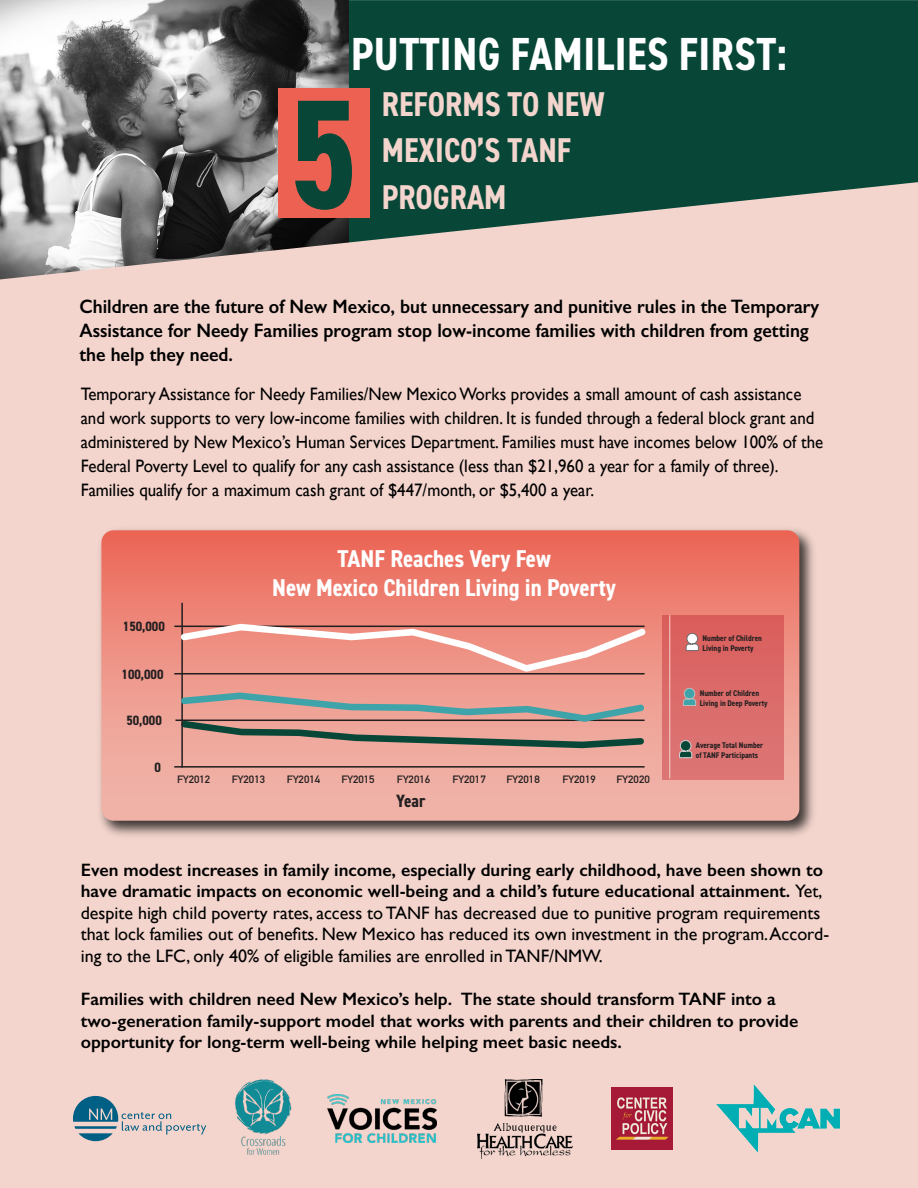
<style>
.page{position:relative;width:918px;height:1188px;background:#fff}
.page>*{position:absolute;margin:0;border:0;box-sizing:border-box;transform-origin:0 0}
.t1{font:700 condensed 156px "DIN2014";color:#084738;scale:.94 1}
.t2{font:700 condensed 46.5px "DIN2014";letter-spacing:.01em;color:#fff;scale:.94 1}
.t3{font:700 condensed 34.5px/46.5px "DIN2014";color:#f3d5cd;scale:.94 1}
.t4{font:700 condensed 24.45px/29.2px "DIN2014";color:#fff;text-align:center}
.t5{font:600 19.5px/24px "Gill Sans";color:#000;scale:.94 1}
.t6{font:18px/24px "Gill Sans";color:#000;scale:.94 1}
.t7{font:18px/21.6px "Gill Sans";color:#000}
.t8{font:600 18px/21.6px "Gill Sans";color:#000}
.t9{font:700 condensed 17.85px "DIN2014";color:#231f20}
.t10{font:700 condensed 13.5px "DIN2014";color:#231f20}
.t11{font:700 10.5px "DIN Alternate";color:#231f20;scale:1.07 1}
.t12{font:700 condensed 8.25px/9.9px "DIN2014";color:#231f20}
.s1{font-weight:600}
</style>
<div class="page">
<div style="left:348px;top:0;width:570px;height:182px;background:#084738"></div>
<img style="left:0;top:0;width:348px;height:182px">
<div style="left:279px;top:89px;width:91px;height:129px;background:#ed6152"></div>
<div style="left:0;top:182px;width:918px;height:1006px;background:#f3d5cd"></div>
<img style="left:94px;top:523px;width:727px;height:319px">
<svg style="left:101px;top:530px;width:698px;height:291px;background:#ed8f82"></svg>
<hr style="left:174px;top:626px;width:471px;height:1px;background:#231f20">
<hr style="left:174px;top:673px;width:471px;height:2px;background:#231f20">
<hr style="left:175px;top:720px;width:470px;height:1px;background:#231f20">
<hr style="left:174px;top:766px;width:471px;height:2px;background:#231f20">
<hr style="left:181px;top:603px;width:2px;height:165px;background:#231f20">
<svg style="left:177px;top:621px;width:474px;height:54px;background:#e5978c"></svg>
<svg style="left:177px;top:689px;width:472px;height:62px;background:#bf968c"></svg>
<div style="left:662px;top:615px;width:122px;height:164px;background:linear-gradient(to bottom,#da5e5c,#dc7777)"></div>
<svg style="left:682px;top:633px;width:25px;height:18px"></svg>
<svg style="left:679px;top:688px;width:25px;height:18px"></svg>
<svg style="left:675px;top:740px;width:25px;height:18px"></svg>
<hr style="left:669px;top:615px;width:1px;height:163px;background:#f3d5cd">
<svg style="left:73px;top:1096px;width:133px;height:45px;background:#b9b8bb"></svg>
<img style="left:221px;top:1075px;width:86px;height:87px">
<img style="left:716px;top:1085px;width:123px;height:67px">
<img style="left:477px;top:1079px;width:95px;height:79px">
<img style="left:328px;top:1094px;width:108px;height:49px">
<img style="left:611px;top:1088px;width:62px;height:61px">
<h2 class="t2" style="left:351px;top:23px;width:465px">PUTTING FAMILIES FIRST:</h2>
<h1 class="t1" style="left:288px;top:51px;width:76px">5</h1>
<h3 class="t3" style="left:382px;top:80px;width:238px">REFORMS TO NEW<br>MEXICO’S TANF<br>PROGRAM</h3>
<p class="t5" style="left:79px;top:294px;width:789px">Children are the future of New Mexico, but unnecessary and punitive rules in the Temporary<br>Assistance for Needy Families program stop low-income families with children from getting the help they need.</p>
<p class="t6" style="left:81px;top:381px;width:792px">Temporary Assistance for Needy Families/New Mexico Works provides a small amount of cash assistance and work supports to very low-income families with children. It is funded through a federal block grant and administered by New Mexico’s Human Services Department. Families must have incomes below 100% of the Federal Poverty Level to qualify for any cash assistance (less than $21,960 a year for a family of three).<br>Families qualify for a maximum cash grant of $447/month, or $5,400 a year.</p>
<p class="t10" style="left:123px;top:617px;width:43px">150,000</p>
<p class="t10" style="left:122px;top:665px;width:43px">100,000</p>
<p class="t10" style="left:126px;top:711px;width:37px">50,000</p>
<p class="t10" style="left:155px;top:758px;width:8px">0</p>
<h3 class="t4" style="left:272px;top:544px;width:345px">TANF Reaches Very Few<br>New Mexico Children Living in Poverty</h3>
<p class="t11" style="left:177px;top:771px;width:33px">FY2012</p>
<p class="t11" style="left:232px;top:771px;width:33px">FY2013</p>
<p class="t11" style="left:287px;top:771px;width:33px">FY2014</p>
<p class="t11" style="left:341px;top:771px;width:33px">FY2015</p>
<p class="t11" style="left:397px;top:771px;width:33px">FY2016</p>
<p class="t11" style="left:453px;top:771px;width:33px">FY2017</p>
<p class="t11" style="left:507px;top:771px;width:33px">FY2018</p>
<p class="t11" style="left:563px;top:771px;width:33px">FY2019</p>
<p class="t11" style="left:617px;top:771px;width:33px">FY2020</p>
<p class="t9" style="left:396px;top:788px;width:31px">Year</p>
<p class="t12" style="left:703px;top:633px;width:61px">Number of Children<br>Living in Poverty</p>
<p class="t12" style="left:700px;top:688px;width:69px">Number of Children<br>Living in Deep Poverty</p>
<p class="t12" style="left:696px;top:740px;width:69px">Average Total Number of TANF Participants</p>
<p class="t7" style="left:81px;top:859px;width:750px"><span class="s1">Even modest increases in family income, especially during early childhood, have been shown to have dramatic impacts on economic well-being and a child’s future educational attainment.</span> Yet, despite high child poverty rates, access to TANF has decreased due to punitive program requirements that lock families out of benefits. New Mexico has reduced its own investment in the program. Accord&shy;ing to the LFC, only 40% of eligible families are enrolled in TANF/NMW.</p>
<p class="t8" style="left:81px;top:988px;width:719px">Families with children need New Mexico’s help. The state should transform TANF into a two-generation family-support model that works with parents and their children to provide opportunity for long-term well-being while helping meet basic needs.</p>
</div>
